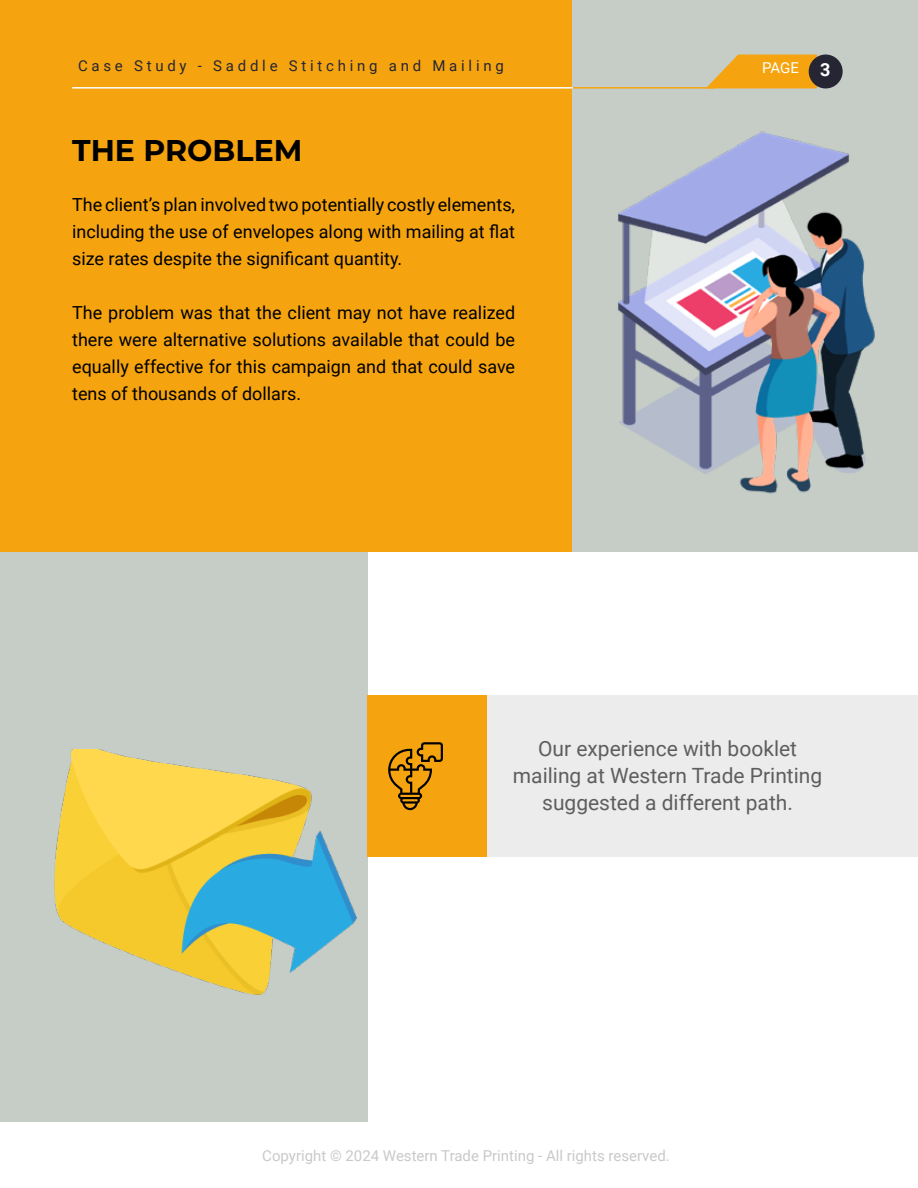
<style>
.page{position:relative;width:918px;height:1188px;background:#fff}
.page>*{position:absolute;margin:0;border:0;box-sizing:border-box;transform-origin:0 0}
.t1{font:700 30px "Montserrat";color:#000}
.t2{font:21px/27px "Roboto";color:#5e5e5f;text-align:center}
.t3{font:18px/27px "Roboto";color:#000;text-align:justify}
.t4{font:15px "Roboto";color:#c9c9ca}
.t5{font:15px "Roboto";letter-spacing:.25em;color:#262534}
.t6{font:15px "Roboto";color:#fff}
.s1{font-weight:700;font-size:18px}
</style>
<div class="page">
<div style="left:0;top:696px;width:918px;height:161px;background:#ececec"></div>
<div style="left:0;top:545px;width:367px;height:577px;background:#c6cdc7"></div>
<div style="left:0;top:0;width:918px;height:552px;background:#f5a40f"></div>
<div style="left:573px;top:0;width:345px;height:552px;background:#c6cdc7"></div>
<div style="left:367px;top:695px;width:119px;height:162px;background:#f5a40f"></div>
<hr style="left:72px;top:87px;width:501px;height:2px;background:#fff">
<svg style="left:707px;top:55px;width:110px;height:33px;background:#eda929"></svg>
<div style="left:809px;top:55px;width:34px;height:33px;background:#262534;border-radius:50%"></div>
<hr style="left:573px;top:87px;width:141px;height:2px;background:#f5a40f">
<svg style="left:388px;top:742px;width:55px;height:68px"></svg>
<img style="left:618px;top:131px;width:257px;height:363px">
<img style="left:54px;top:750px;width:314px;height:292px">
<p class="t5" style="left:78px;top:56px;width:427px">Case Study - Saddle Stitching and Mailing</p>
<h1 class="t1" style="left:72px;top:129px;width:232px">THE PROBLEM</h1>
<p class="t3" style="left:72px;top:190px;width:444px">The client’s plan involved two potentially costly elements, including the use of envelopes along with mailing at flat size rates despite the significant quantity.</p>
<p class="t3" style="left:72px;top:298px;width:444px">The problem was that the client may not have realized there were alternative solutions available that could be equally effective for this campaign and that could save tens of thousands of dollars.</p>
<p class="t6" style="left:762px;top:57px;width:70px">PAGE <span class="s1">3</span></p>
<p class="t2" style="left:513px;top:734px;width:311px">Our experience with booklet mailing at Western Trade Printing suggested a different path.</p>
<p class="t4" style="left:262px;top:1145px;width:409px">Copyright © 2024 Western Trade Printing - All rights reserved.</p>
</div>
